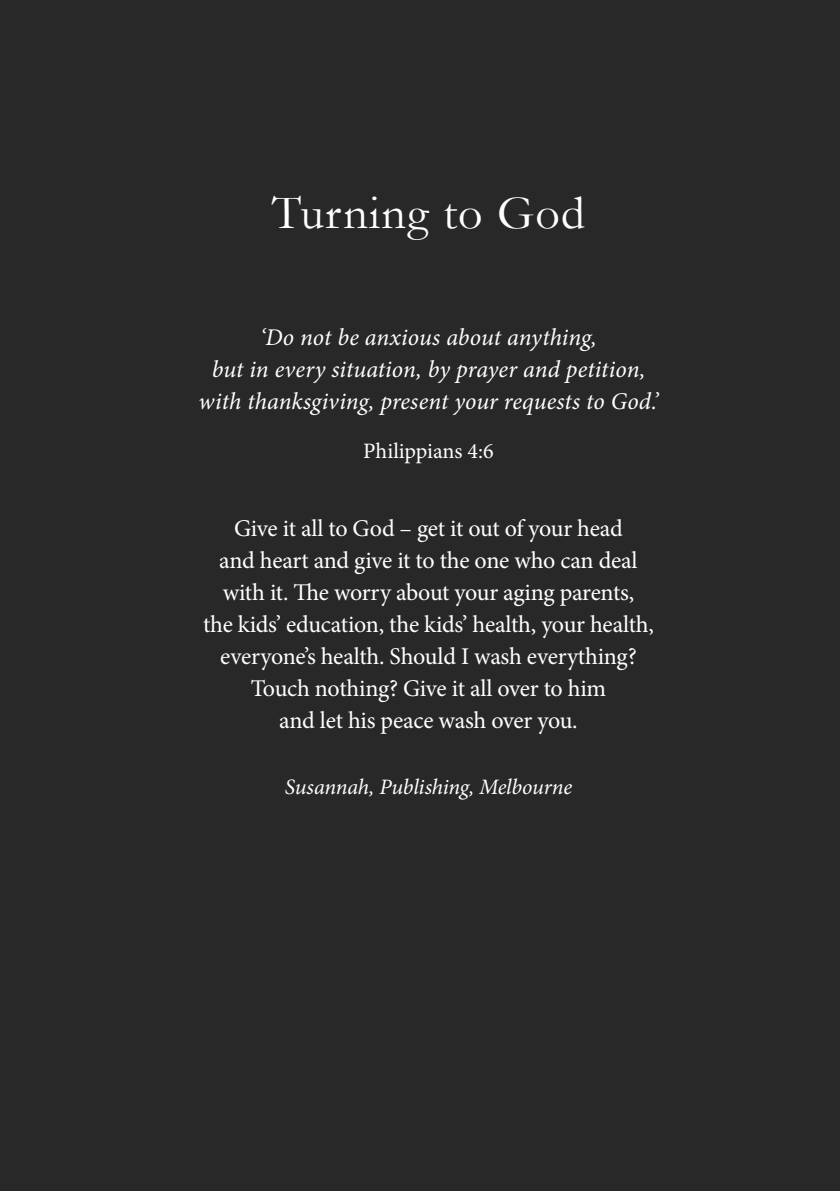
<style>
.page{position:relative;width:840px;height:1191px;background:#fff}
.page>*{position:absolute;margin:0;border:0;box-sizing:border-box;transform-origin:0 0}
.CHPTER_TITLE_3{font:48px "Garamond";letter-spacing:.025em;color:#fff}
.BODY_TEXT_3{font:24px/32px "Minion Pro";letter-spacing:-.01em;color:#fff;text-align:center}
.SCRIPTURE_3{font:italic 24px/32px "Minion Pro";color:#fff;text-align:center}
.CONTRIBUTOR{font:italic 22px "Minion Pro";letter-spacing:-.015em;color:#fff}
.SCRIPTURE_REFERENCE{font:22px "Minion Pro";letter-spacing:-.005em;color:#fff}
</style>
<div class="page">
<div style="left:0;top:0;width:839px;height:1191px;background:#282828"></div>
<p class="CHPTER_TITLE_3" style="left:272px;top:184px;width:314px">Turning to God</p>
<p class="SCRIPTURE_3" style="left:198px;top:321px;width:461px">‘Do not be anxious about anything,<br>but in every situation, by prayer and petition, with thanksgiving, present your requests to God.’</p>
<p class="SCRIPTURE_REFERENCE" style="left:363px;top:436px;width:132px">Philippians 4:6</p>
<p class="BODY_TEXT_3" style="left:203px;top:512px;width:452px">Give it all to God – get it out of your head<br>and heart and give it to the one who can deal with it. The worry about your aging parents,<br>the kids’ education, the kids’ health, your health, everyone’s health. Should I wash everything?<br>Touch nothing? Give it all over to him<br>and let his peace wash over you.</p>
<p class="CONTRIBUTOR" style="left:284px;top:772px;width:289px">Susannah, Publishing, Melbourne</p>
</div>
